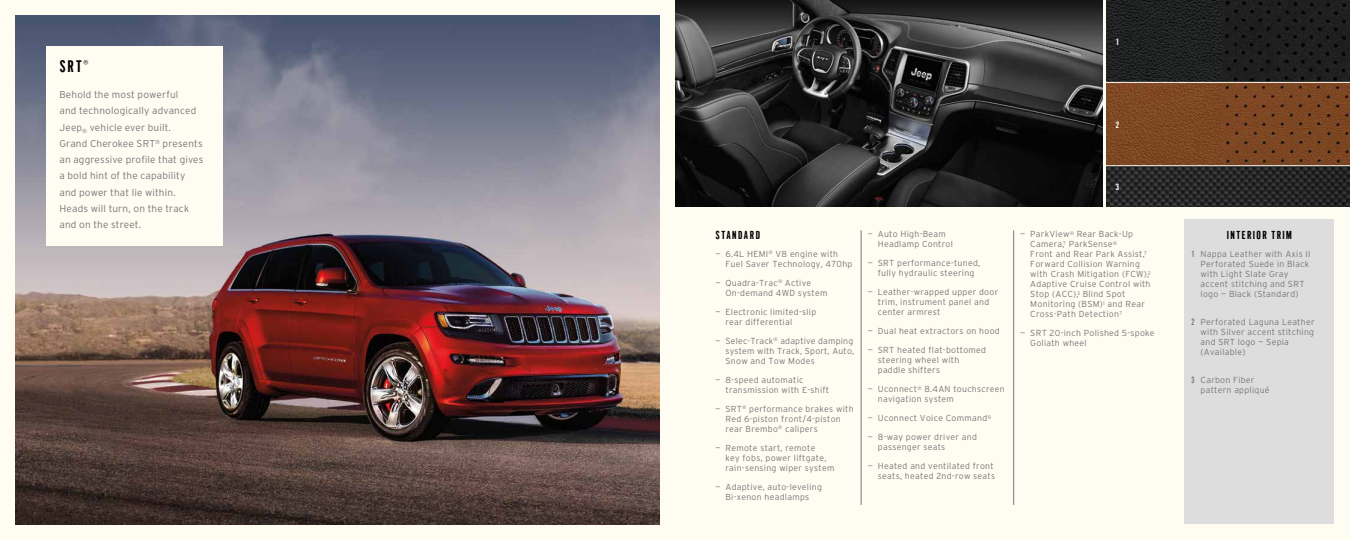
<style>
.page{position:relative;width:1350px;height:540px;background:#fffdf1}
.page>*{position:absolute;margin:0;border:0;box-sizing:border-box;transform-origin:0 0}
.t1{font:16.25px "Cg Gothic No 1";color:#000}
.t2{font:11.25px "Cg Gothic No 1";letter-spacing:.135em;color:#000}
.t3{font:300 10px/16.2px "Interstate";letter-spacing:.015em;color:#77777a}
.t4{font:300 8.75px/10px "Interstate";letter-spacing:.03em;color:#77777a}
.t5{font:8.75px "Cg Gothic No 1";color:#fff;scale:1.1 1}
.s1{font-family:"Cg Gothic No 1";font-weight:400}
</style>
<div class="page">
<img style="left:16px;top:16px;width:643px;height:508px">
<div style="left:46px;top:46px;width:177px;height:200px;background:#fffdf1"></div>
<div style="left:1184px;top:220px;width:150px;height:304px;background:#ddddde"></div>
<hr style="left:861px;top:230px;width:1px;height:275px;background:#77777a">
<hr style="left:1013px;top:230px;width:1px;height:275px;background:#77777a">
<img style="left:1107px;top:0;width:115px;height:165px">
<img style="left:1222px;top:0;width:128px;height:165px">
<img style="left:1107px;top:166px;width:243px;height:41px">
<img style="left:675px;top:0;width:427px;height:207px">
<hr style="left:1106px;top:82px;width:244px;height:1px;background:#fffdf1">
<h1 class="t1" style="left:59px;top:57px;width:30px">SRT<sup>®</sup></h1>
<p class="t3" style="left:59px;top:86px;width:146px">Behold the most powerful<br>and technologically advanced<br>Jeep<sub>®</sub> vehicle ever built.<br>Grand Cherokee SRT<sup>®</sup> presents an aggressive profile that gives a bold hint of the capability and power that lie within.<br>Heads will turn, on the track and on the street.</p>
<p class="t5" style="left:1116px;top:37px;width:4px">1</p>
<p class="t5" style="left:1116px;top:119px;width:4px">2</p>
<p class="t2" style="left:715px;top:229px;width:46px">STANDARD</p>
<p class="t4" style="left:725px;top:249px;width:129px;text-indent:-10px">— 6.4L HEMI<sup>®</sup> V8 engine with<br>Fuel Saver Technology, 470hp</p>
<p class="t4" style="left:726px;top:278px;width:104px;text-indent:-10px">— Quadra-Trac<sup>®</sup> Active<br>On-demand 4WD system</p>
<p class="t4" style="left:726px;top:307px;width:92px;text-indent:-10px">— Electronic limited-slip rear differential</p>
<p class="t4" style="left:725px;top:336px;width:130px;text-align:justify;text-indent:-10px">— Selec-Track<sup>®</sup> adaptive damping system with Track, Sport, Auto, Snow and Tow Modes</p>
<p class="t4" style="left:725px;top:375px;width:105px;text-indent:-10px">— 8-speed automatic transmission with E-shift</p>
<p class="t4" style="left:726px;top:404px;width:130px;text-indent:-10px">— SRT<sup>®</sup> performance brakes with<br>Red 6-piston front/4-piston rear Brembo<sup>®</sup> calipers</p>
<p class="t4" style="left:725px;top:443px;width:110px;text-indent:-10px">— Remote start, remote<br>key fobs, power liftgate, rain-sensing wiper system</p>
<p class="t4" style="left:715px;top:482px;width:108px;text-align:center">— Adaptive, auto-leveling<br>Bi-xenon headlamps</p>
<p class="t4" style="left:878px;top:229px;width:77px;text-indent:-10px">— Auto High-Beam<br>Headlamp Control</p>
<p class="t4" style="left:868px;top:258px;width:114px;text-align:center">— SRT performance-tuned, fully hydraulic steering</p>
<p class="t4" style="left:878px;top:287px;width:122px;text-indent:-10px">— Leather-wrapped upper door trim, instrument panel and center armrest</p>
<p class="t4" style="left:868px;top:326px;width:134px">— Dual heat extractors on hood</p>
<p class="t4" style="left:878px;top:345px;width:110px;text-indent:-10px">— SRT heated flat-bottomed steering wheel with paddle shifters</p>
<p class="t4" style="left:878px;top:384px;width:128px;text-indent:-10px">— Uconnect<sup>®</sup> 8.4AN touchscreen navigation system</p>
<p class="t4" style="left:868px;top:413px;width:124px">— Uconnect Voice Command<sup>9</sup></p>
<p class="t4" style="left:878px;top:432px;width:101px;text-indent:-10px">— 8-way power driver and passenger seats</p>
<p class="t4" style="left:868px;top:461px;width:129px;text-align:right">— Heated and ventilated front seats, heated 2nd-row seats</p>
<p class="t5" style="left:1116px;top:181px;width:4px">3</p>
<p class="t4" style="left:1030px;top:229px;width:122px;text-indent:-10px">— ParkView<sup>®</sup> Rear Back-Up<br>Camera,<sup>7</sup> ParkSense<sup>®<br></sup>Front and Rear Park Assist,<sup>7<br></sup>Forward Collision Warning with Crash Mitigation (FCW),<sup>2<br></sup>Adaptive Cruise Control with<br>Stop (ACC),<sup>3</sup> Blind Spot<br>Monitoring (BSM)<sup>1</sup> and Rear<br>Cross-Path Detection<sup>7</sup></p>
<p class="t4" style="left:1030px;top:328px;width:126px;text-indent:-10px">— SRT 20-inch Polished 5-spoke<br>Goliath wheel</p>
<p class="t2" style="left:1227px;top:229px;width:67px">INTERIOR TRIM</p>
<p class="t4" style="left:1201px;top:249px;width:112px;text-indent:-9px"><span class="s1">1</span> Nappa Leather with Axis II<br>Perforated Suede in Black with Light Slate Gray accent stitching and SRT logo — Black (Standard)</p>
<p class="t4" style="left:1201px;top:317px;width:116px;text-indent:-9px"><span class="s1">2</span> Perforated Laguna Leather with Silver accent stitching and SRT logo — Sepia (Available)</p>
<p class="t4" style="left:1201px;top:375px;width:71px;text-indent:-9px"><span class="s1">3</span> Carbon Fiber pattern appliqué</p>
</div>
